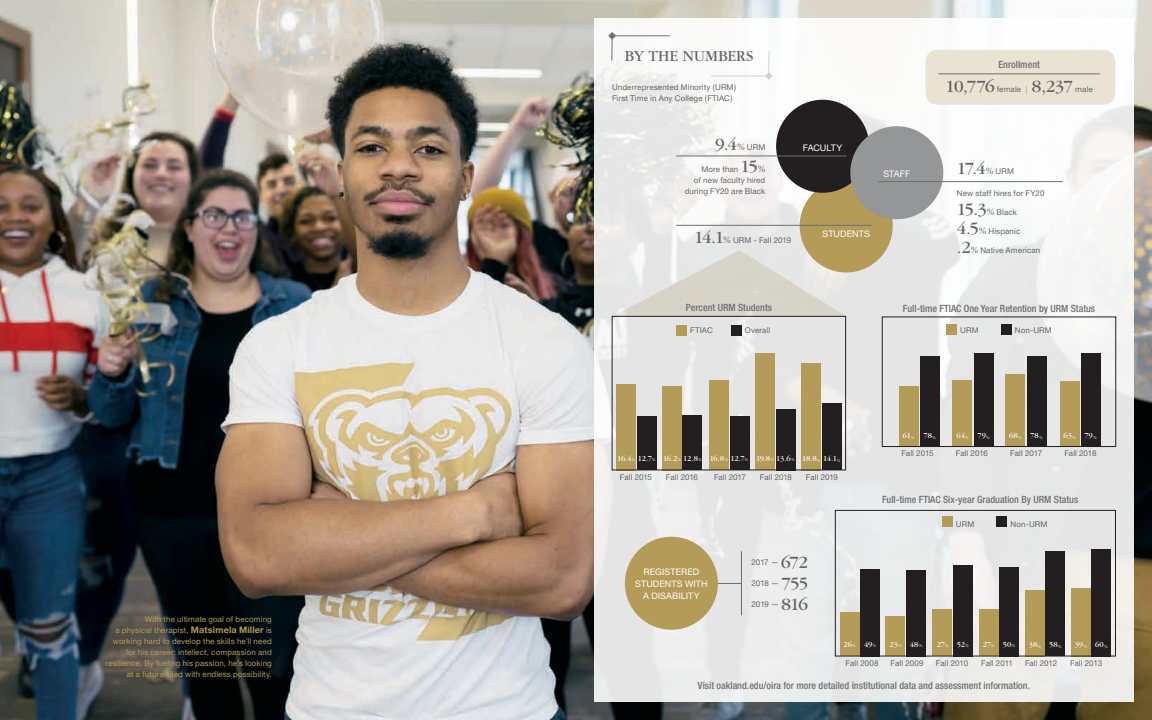
<style>
.page{position:relative;width:1152px;height:720px;background:#fff}
.page>*{position:absolute;margin:0;border:0;box-sizing:border-box;transform-origin:0 0}
.t1{font:18px "Garamond";letter-spacing:-.05em;color:#636466}
.t2{font:16px "Garamond";letter-spacing:.01em;color:#636466}
.t3{font:500 condensed 10px "Helvetica Neue";color:#6d6f71}
.t4{font:9px/12px "Helvetica Neue";letter-spacing:.01em;color:#fff;text-align:center}
.t5{font:9px "Helvetica Neue";letter-spacing:.005em;color:#fff}
.t6{font:8px/11px "Helvetica Neue";letter-spacing:.01em;color:#636466;text-align:right}
.t7{font:8px/11px "Helvetica Neue";letter-spacing:.015em;color:#b59b58;text-align:right}
.t8{font:8px "Garamond";letter-spacing:-.015em;color:#fff}
.t9{font:8px "Garamond";letter-spacing:-.045em;color:#fff}
.s1{font-weight:700;font-size:9px}
.s2{font-size:10.5px}
.s3{font-family:"Helvetica Neue";font-size:8px}
.s4{font-family:"Garamond";font-size:18px}
.s5{font-family:"Garamond";font-size:10.5px}
.s6{color:#af9b6d}
.s7{font-size:4.7px}
</style>
<div class="page">
<img style="left:0;top:0;width:1152px;height:720px">
<svg style="left:594px;top:18px;width:540px;height:684px;fill:#ebeceb"></svg>
<div style="left:800px;top:179px;width:93px;height:93px;background:#b59b58;border-radius:50%"></div>
<div style="left:776px;top:100px;width:93px;height:93px;background:#231f20;border-radius:50%"></div>
<div style="left:850px;top:126px;width:93px;height:93px;background:#949698;border-radius:50%"></div>
<hr style="left:676px;top:156px;width:170px;height:1px;background:#6d6f71">
<hr style="left:878px;top:181px;width:185px;height:1px;background:#6d6f71">
<hr style="left:676px;top:225px;width:197px;height:1px;background:#6d6f71">
<hr style="left:711px;top:76px;width:58px;height:1px;background:#6d6f71">
<svg style="left:765px;top:50px;width:8px;height:30px"></svg>
<div style="left:899px;top:387px;width:20px;height:60px;background:#b59b58"></div>
<div style="left:920px;top:357px;width:20px;height:90px;background:#231f20"></div>
<div style="left:946px;top:324px;width:11px;height:11px;background:#b59b58"></div>
<div style="left:1001px;top:324px;width:11px;height:11px;background:#231f20"></div>
<div style="left:952px;top:380px;width:20px;height:67px;background:#b59b58"></div>
<div style="left:974px;top:354px;width:20px;height:93px;background:#231f20"></div>
<div style="left:1006px;top:374px;width:19px;height:73px;background:#b59b58"></div>
<div style="left:1027px;top:357px;width:20px;height:90px;background:#231f20"></div>
<div style="left:1060px;top:382px;width:19px;height:65px;background:#b59b58"></div>
<div style="left:1081px;top:354px;width:20px;height:93px;background:#231f20"></div>
<div style="left:882px;top:317px;width:234px;height:130px;border:1px solid #231f20"></div>
<div style="left:616px;top:384px;width:20px;height:86px;background:#b59b58"></div>
<div style="left:637px;top:417px;width:19px;height:53px;background:#231f20"></div>
<div style="left:676px;top:325px;width:11px;height:11px;background:#b59b58"></div>
<div style="left:731px;top:325px;width:11px;height:11px;background:#231f20"></div>
<div style="left:662px;top:386px;width:19px;height:84px;background:#b59b58"></div>
<div style="left:683px;top:415px;width:19px;height:55px;background:#231f20"></div>
<div style="left:709px;top:381px;width:20px;height:89px;background:#b59b58"></div>
<div style="left:730px;top:417px;width:19px;height:53px;background:#231f20"></div>
<div style="left:801px;top:363px;width:20px;height:107px;background:#b59b58"></div>
<div style="left:822px;top:404px;width:19px;height:66px;background:#231f20"></div>
<div style="left:755px;top:353px;width:20px;height:117px;background:#b59b58"></div>
<div style="left:776px;top:409px;width:19px;height:61px;background:#231f20"></div>
<div style="left:926px;top:50px;width:189px;height:55px;background:#eae3d3;border-radius:12px"></div>
<hr style="left:939px;top:74px;width:161px;height:1px;background:#6d6f71">
<svg style="left:612px;top:250px;width:234px;height:66px;background:#dddad2"></svg>
<div style="left:942px;top:516px;width:11px;height:11px;background:#b59b58"></div>
<div style="left:997px;top:516px;width:10px;height:11px;background:#231f20"></div>
<div style="left:840px;top:613px;width:19px;height:43px;background:#b59b58"></div>
<div style="left:860px;top:569px;width:20px;height:87px;background:#231f20"></div>
<div style="left:886px;top:617px;width:19px;height:39px;background:#b59b58"></div>
<div style="left:906px;top:570px;width:20px;height:86px;background:#231f20"></div>
<div style="left:933px;top:610px;width:19px;height:46px;background:#b59b58"></div>
<div style="left:953px;top:565px;width:20px;height:91px;background:#231f20"></div>
<div style="left:1025px;top:590px;width:19px;height:66px;background:#b59b58"></div>
<div style="left:1046px;top:551px;width:19px;height:105px;background:#231f20"></div>
<div style="left:979px;top:610px;width:19px;height:46px;background:#b59b58"></div>
<div style="left:1000px;top:567px;width:19px;height:89px;background:#231f20"></div>
<div style="left:1071px;top:588px;width:19px;height:68px;background:#b59b58"></div>
<div style="left:1092px;top:549px;width:19px;height:107px;background:#231f20"></div>
<div style="left:612px;top:316px;width:234px;height:154px;border:1px solid #231f20"></div>
<hr style="left:612px;top:36px;width:58px;height:1px;background:#6d6f71">
<svg style="left:608px;top:32px;width:8px;height:29px"></svg>
<div style="left:835px;top:510px;width:281px;height:146px;border:1px solid #231f20"></div>
<div style="left:625px;top:537px;width:93px;height:93px;background:#b59b58;border-radius:50%"></div>
<svg style="left:718px;top:583px;width:23px;height:1px"></svg>
<hr style="left:741px;top:551px;width:1px;height:64px;background:#6d6f71">
<p class="t7" style="left:105px;top:613px;width:168px">With the ultimate goal of becoming<br>a physical therapist, <span class="s1">Matsimela Miller</span> is working hard to develop the skills he’ll need for his career: intellect, compassion and resilience. By fueling his passion, he’s looking at a future filled with endless possibility.</p>
<h2 class="t2" style="left:625px;top:48px;width:130px">BY THE NUMBERS</h2>
<p class="t6" style="left:612px;top:81px;width:126px;text-align:left">Underrepresented Minority (URM)<br>First Time in Any College (FTIAC)</p>
<h1 class="t1" style="left:715px;top:135px;width:52px">9.4<span class="s2">%</span> <span class="s3">URM</span></h1>
<p class="t6" style="left:701px;top:164px;width:39px">More than</p>
<h1 class="t1" style="left:741px;top:157px;width:26px">15<span class="s2">%</span></h1>
<p class="t6" style="left:685px;top:175px;width:82px">of new faculty hired during FY20 are Black</p>
<p class="t5" style="left:803px;top:141px;width:41px">FACULTY</p>
<p class="t6" style="left:694px;top:235px;width:99px"><span class="s4">14.1</span><span class="s5">%</span> URM - Fall 2019</p>
<p class="t5" style="left:823px;top:228px;width:49px">STUDENTS</p>
<p class="t5" style="left:883px;top:167px;width:28px">STAFF</p>
<p class="t3" style="left:998px;top:59px;width:43px">Enrollment</p>
<h1 class="t1" style="left:946px;top:77px;width:51px">10,776</h1>
<p class="t6" style="left:997px;top:83px;width:32px">female <span class="s6">|</span></p>
<h1 class="t1" style="left:1032px;top:77px;width:43px">8,237</h1>
<p class="t6" style="left:1075px;top:83px;width:19px">male</p>
<h1 class="t1" style="left:957px;top:158px;width:59px">17.4<span class="s2">%</span> <span class="s3">URM</span></h1>
<p class="t6" style="left:957px;top:187px;width:89px">New staff hires for FY20</p>
<p class="t6" style="left:957px;top:206px;width:62px"><span class="s4">15.3</span><span class="s5">%</span> Black</p>
<p class="t6" style="left:957px;top:225px;width:65px"><span class="s4">4.5</span><span class="s5">%</span> Hispanic</p>
<p class="t6" style="left:957px;top:244px;width:85px"><span class="s4">.2</span><span class="s5">%</span> Native American</p>
<p class="t3" style="left:686px;top:302px;width:88px">Percent URM Students</p>
<p class="t6" style="left:690px;top:325px;width:24px">FTIAC</p>
<p class="t6" style="left:745px;top:325px;width:27px">Overall</p>
<p class="t3" style="left:903px;top:302px;width:194px">Full-time FTIAC One Year Retention by URM Status</p>
<p class="t6" style="left:960px;top:325px;width:20px">URM</p>
<p class="t6" style="left:1015px;top:325px;width:38px">Non-URM</p>
<p class="t9" style="left:617px;top:454px;width:225px">16.4<span class="s7">%</span> 12.7<span class="s7">%</span> 16.2<span class="s7">%</span> 12.8<span class="s7">%</span> 16.8<span class="s7">%</span> 12.7<span class="s7">%</span> 19.8<span class="s7">%</span> 13.6<span class="s7">%</span> 18.8<sub>%</sub> 14.1<sub>%</sub></p>
<p class="t6" style="left:620px;top:471px;width:34px">Fall 2015</p>
<p class="t6" style="left:666px;top:471px;width:34px">Fall 2016</p>
<p class="t6" style="left:714px;top:471px;width:33px">Fall 2017</p>
<p class="t6" style="left:760px;top:471px;width:34px">Fall 2018</p>
<p class="t6" style="left:806px;top:471px;width:34px">Fall 2019</p>
<p class="t4" style="left:635px;top:565px;width:74px">REGISTERED<br>STUDENTS WITH<br>A DISABILITY</p>
<p class="t6" style="left:752px;top:557px;width:29px">2017 —</p>
<h1 class="t1" style="left:781px;top:553px;width:28px">672</h1>
<p class="t6" style="left:752px;top:578px;width:29px">2018 —</p>
<h1 class="t1" style="left:781px;top:574px;width:28px">755</h1>
<p class="t6" style="left:752px;top:599px;width:29px">2019 —</p>
<h1 class="t1" style="left:781px;top:595px;width:28px">816</h1>
<p class="t8" style="left:903px;top:432px;width:34px">61<span class="s7">%</span> 78<span class="s7">%</span></p>
<p class="t8" style="left:956px;top:432px;width:35px">64<span class="s7">%</span> 79<span class="s7">%</span></p>
<p class="t8" style="left:1009px;top:432px;width:35px">68<span class="s7">%</span> 78<span class="s7">%</span></p>
<p class="t8" style="left:1063px;top:432px;width:35px">63<span class="s7">%</span> 79<span class="s7">%</span></p>
<p class="t6" style="left:901px;top:448px;width:34px">Fall 2015</p>
<p class="t6" style="left:956px;top:448px;width:34px">Fall 2016</p>
<p class="t6" style="left:1010px;top:448px;width:33px">Fall 2017</p>
<p class="t6" style="left:1064px;top:448px;width:34px">Fall 2018</p>
<p class="t3" style="left:882px;top:494px;width:198px">Full-time FTIAC Six-year Graduation By URM Status</p>
<p class="t6" style="left:956px;top:518px;width:20px">URM</p>
<p class="t6" style="left:1011px;top:518px;width:38px">Non-URM</p>
<p class="t8" style="left:844px;top:640px;width:34px">26<span class="s7">%</span> 49<span class="s7">%</span></p>
<p class="t8" style="left:890px;top:640px;width:34px">23<span class="s7">%</span> 48<span class="s7">%</span></p>
<p class="t8" style="left:937px;top:640px;width:34px">27<span class="s7">%</span> 52<span class="s7">%</span></p>
<p class="t8" style="left:983px;top:640px;width:34px">27<span class="s7">%</span> 50<span class="s7">%</span></p>
<p class="t8" style="left:1029px;top:641px;width:34px">38<span class="s7">%</span> 58<span class="s7">%</span></p>
<p class="t8" style="left:1075px;top:641px;width:34px">39<span class="s7">%</span> 60<span class="s7">%</span></p>
<p class="t3" style="left:698px;top:679px;width:334px">Visit oakland.edu/oira for more detailed institutional data and assessment information.</p>
<p class="t6" style="left:846px;top:658px;width:34px">Fall 2008</p>
<p class="t6" style="left:891px;top:658px;width:35px">Fall 2009</p>
<p class="t6" style="left:936px;top:658px;width:34px">Fall 2010</p>
<p class="t6" style="left:981px;top:658px;width:33px">Fall 2011</p>
<p class="t6" style="left:1025px;top:658px;width:34px">Fall 2012</p>
<p class="t6" style="left:1070px;top:658px;width:34px">Fall 2013</p>
</div>
